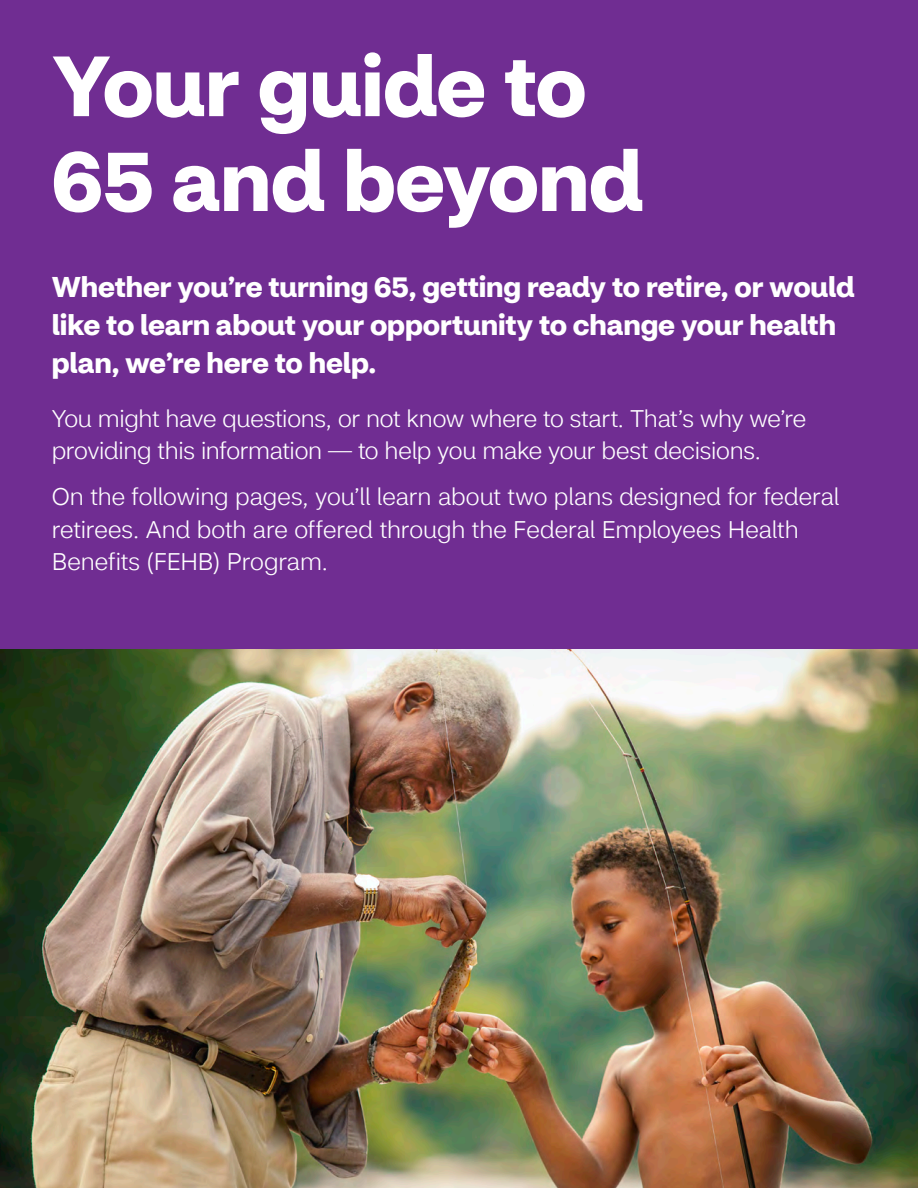
<style>
.page{position:relative;width:918px;height:1188px;background:#fff}
.page>*{position:absolute;margin:0;border:0;box-sizing:border-box;transform-origin:0 0}
.t1{font:700 84px/94.8px "CVS Health Sans";letter-spacing:-.01em;color:#fff}
.t2{font:700 28.5px/37.8px "CVS Health Sans";letter-spacing:-.005em;color:#fff}
.t3{font:300 24px/32.4px "CVS Health Sans";letter-spacing:-.005em;color:#fff}
</style>
<div class="page">
<div style="left:0;top:0;width:918px;height:649px;background:#702d92"></div>
<img style="left:0;top:649px;width:918px;height:539px">
<h2 class="t1" style="left:52px;top:39px;width:593px">Your guide to<br>65 and beyond</h2>
<p class="t2" style="left:52px;top:269px;width:805px">Whether you’re turning 65, getting ready to retire, or would like to learn about your opportunity to change your health plan, we’re here to help.</p>
<p class="t3" style="left:52px;top:402px;width:756px">You might have questions, or not know where to start. That’s why we’re providing this information — to help you make your best decisions.</p>
<p class="t3" style="left:52px;top:481px;width:789px">On the following pages, you’ll learn about two plans designed for federal retirees. And both are offered through the Federal Employees Health<br>Benefits (FEHB) Program.</p>
</div>
